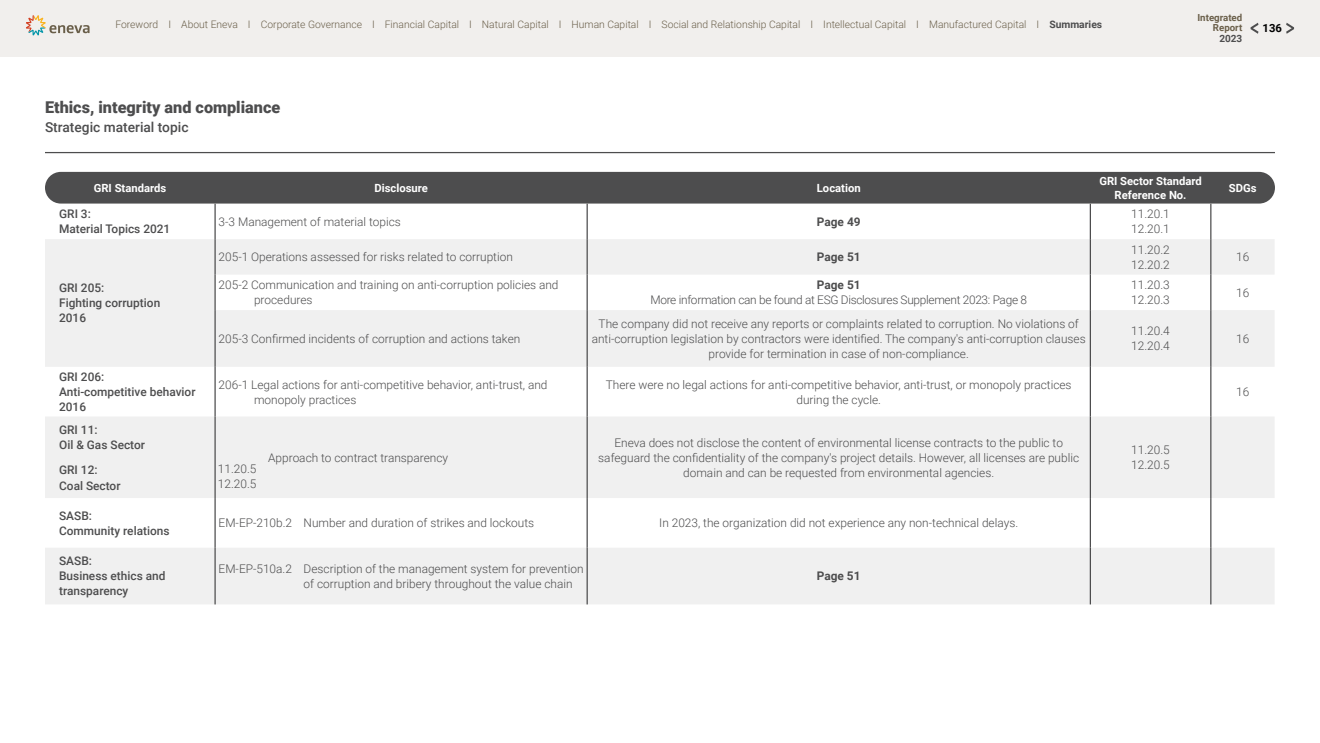
<style>
.page{position:relative;width:1320px;height:743px;background:#fff}
.page>*{position:absolute;margin:0;border:0;box-sizing:border-box;transform-origin:0 0}
.t1{font:900 16.25px "Roboto";color:#4d4d4e}
.t2{font:500 13.75px "Roboto";color:#4d4d4e}
.t3{font:300 11.88px/15px "Roboto";color:#4d4d4e}
.t4{font:500 11.88px/15px "Roboto";color:#4d4d4e}
.t5{font:300 11.88px "Roboto";letter-spacing:-.025em;color:#4d4d4e}
.t6{font:700 11.88px "Roboto";color:#4d4d4e}
.t7{font:700 11.25px/13.5px "Roboto";color:#fff;text-align:center}
.t8{font:700 11.25px "Roboto";color:#000}
.t9{font:300 10.25px "Roboto";color:#6a5f4a}
.t10{font:700 10px "Roboto";color:#4d4d4e}
.t11{font:700 9.75px/10px "Roboto";color:#6a5f4a;text-align:right}
.s1{font-weight:700;color:#4d4d4e}
</style>
<div class="page">
<hr style="left:45px;top:152px;width:1230px;height:1px;background:#4d4d4e">
<div style="left:45px;top:172px;width:1230px;height:31px;background:#4d4d4e;border-radius:16px"></div>
<svg style="left:45px;top:239px;width:1229px;height:365px;fill:#f0f0f0"></svg>
<hr style="left:214px;top:204px;width:2px;height:35px;background:#4d4d4e">
<hr style="left:587px;top:204px;width:1px;height:35px;background:#4d4d4e">
<hr style="left:1090px;top:204px;width:1px;height:35px;background:#4d4d4e">
<hr style="left:1210px;top:204px;width:1px;height:35px;background:#4d4d4e">
<hr style="left:214px;top:239px;width:2px;height:35px;background:#4d4d4e">
<hr style="left:587px;top:239px;width:1px;height:35px;background:#4d4d4e">
<hr style="left:1090px;top:239px;width:1px;height:35px;background:#4d4d4e">
<hr style="left:1210px;top:239px;width:1px;height:35px;background:#4d4d4e">
<hr style="left:214px;top:274px;width:2px;height:36px;background:#4d4d4e">
<hr style="left:587px;top:274px;width:1px;height:36px;background:#4d4d4e">
<hr style="left:1090px;top:274px;width:1px;height:36px;background:#4d4d4e">
<hr style="left:1210px;top:274px;width:1px;height:36px;background:#4d4d4e">
<hr style="left:214px;top:310px;width:2px;height:57px;background:#4d4d4e">
<hr style="left:587px;top:310px;width:1px;height:57px;background:#4d4d4e">
<hr style="left:1090px;top:310px;width:1px;height:57px;background:#4d4d4e">
<hr style="left:1210px;top:310px;width:1px;height:57px;background:#4d4d4e">
<hr style="left:214px;top:367px;width:2px;height:49px;background:#4d4d4e">
<hr style="left:214px;top:416px;width:2px;height:82px;background:#4d4d4e">
<hr style="left:214px;top:498px;width:2px;height:49px;background:#4d4d4e">
<hr style="left:214px;top:547px;width:2px;height:57px;background:#4d4d4e">
<hr style="left:587px;top:367px;width:1px;height:49px;background:#4d4d4e">
<hr style="left:587px;top:416px;width:1px;height:82px;background:#4d4d4e">
<hr style="left:587px;top:498px;width:1px;height:49px;background:#4d4d4e">
<hr style="left:587px;top:547px;width:1px;height:57px;background:#4d4d4e">
<hr style="left:1090px;top:367px;width:1px;height:49px;background:#4d4d4e">
<hr style="left:1090px;top:416px;width:1px;height:82px;background:#4d4d4e">
<hr style="left:1090px;top:498px;width:1px;height:49px;background:#4d4d4e">
<hr style="left:1090px;top:547px;width:1px;height:57px;background:#4d4d4e">
<hr style="left:1210px;top:367px;width:1px;height:49px;background:#4d4d4e">
<hr style="left:1210px;top:416px;width:1px;height:82px;background:#4d4d4e">
<hr style="left:1210px;top:498px;width:1px;height:49px;background:#4d4d4e">
<hr style="left:1210px;top:547px;width:1px;height:57px;background:#4d4d4e">
<div style="left:0;top:0;width:1320px;height:57px;background:#f1efed"></div>
<svg style="left:26px;top:15px;width:64px;height:20px"></svg>
<svg style="left:1286px;top:23px;width:9px;height:11px"></svg>
<svg style="left:1250px;top:23px;width:8px;height:11px"></svg>
<p class="t11" style="left:1197px;top:12px;width:46px">Integrated<br>Report</p>
<p class="t10" style="left:1219px;top:31px;width:24px">2023</p>
<p class="t9" style="left:115px;top:17px;width:988px">Foreword I About Eneva I Corporate Governance I Financial Capital I Natural Capital I Human Capital I Social and Relationship Capital I Intellectual Capital I Manufactured Capital I <span class="s1">Summaries</span></p>
<p class="t8" style="left:1263px;top:20px;width:21px">136</p>
<h1 class="t1" style="left:45px;top:96px;width:237px">Ethics, integrity and compliance</h1>
<p class="t2" style="left:45px;top:117px;width:145px">Strategic material topic</p>
<p class="t7" style="left:94px;top:181px;width:74px">GRI Standards</p>
<p class="t7" style="left:374px;top:181px;width:55px">Disclosure</p>
<p class="t7" style="left:817px;top:181px;width:45px">Location</p>
<p class="t7" style="left:1099px;top:174px;width:104px">GRI Sector Standard<br>Reference No.</p>
<p class="t7" style="left:1229px;top:181px;width:29px">SDGs</p>
<p class="t4" style="left:59px;top:206px;width:113px">GRI 3:<br>Material Topics 2021</p>
<p class="t3" style="left:219px;top:214px;width:184px">3-3 Management of material topics</p>
<p class="t6" style="left:817px;top:213px;width:45px">Page 49</p>
<p class="t3" style="left:1131px;top:206px;width:40px">11.20.1<br>12.20.1</p>
<p class="t4" style="left:59px;top:280px;width:103px">GRI 205:<br>Fighting corruption<br>2016</p>
<p class="t3" style="left:219px;top:249px;width:296px">205-1 Operations assessed for risks related to corruption</p>
<p class="t6" style="left:817px;top:249px;width:45px">Page 51</p>
<p class="t3" style="left:1131px;top:241px;width:40px">11.20.2<br>12.20.2</p>
<p class="t3" style="left:1236px;top:249px;width:15px">16</p>
<p class="t3" style="left:254px;top:277px;width:306px;text-indent:-35px">205-2 Communication and training on anti-corruption policies and procedures</p>
<p class="t6" style="left:817px;top:276px;width:45px">Page 51</p>
<p class="t3" style="left:1131px;top:277px;width:40px">11.20.3<br>12.20.3</p>
<p class="t3" style="left:1236px;top:284px;width:15px">16</p>
<p class="t5" style="left:650px;top:291px;width:378px">More information can be found at ESG Disclosures Supplement 2023: Page 8</p>
<p class="t3" style="left:219px;top:330px;width:303px">205-3 Confirmed incidents of corruption and actions taken</p>
<p class="t3" style="left:592px;top:315px;width:495px;text-align:center">The company did not receive any reports or complaints related to corruption. No violations of anti-corruption legislation by contractors were identified. The company's anti-corruption clauses provide for termination in case of non-compliance.</p>
<p class="t3" style="left:1131px;top:323px;width:40px">11.20.4<br>12.20.4</p>
<p class="t3" style="left:1236px;top:330px;width:15px">16</p>
<p class="t4" style="left:59px;top:369px;width:138px">GRI 206:<br>Anti-competitive behavior<br>2016</p>
<p class="t3" style="left:254px;top:376px;width:295px;text-indent:-35px">206-1 Legal actions for anti-competitive behavior, anti-trust, and monopoly practices</p>
<p class="t3" style="left:606px;top:376px;width:467px;text-align:center">There were no legal actions for anti-competitive behavior, anti-trust, or monopoly practices during the cycle.</p>
<p class="t3" style="left:1236px;top:384px;width:15px">16</p>
<p class="t4" style="left:59px;top:421px;width:87px">GRI 11:<br>Oil &amp; Gas Sector</p>
<p class="t4" style="left:59px;top:462px;width:63px">GRI 12:<br>Coal Sector</p>
<p class="t3" style="left:598px;top:434px;width:482px;text-align:center">Eneva does not disclose the content of environmental license contracts to the public to safeguard the confidentiality of the company's project details. However, all licenses are public domain and can be requested from environmental agencies.</p>
<p class="t3" style="left:1131px;top:442px;width:40px">11.20.5<br>12.20.5</p>
<p class="t3" style="left:268px;top:449px;width:181px">Approach to contract transparency</p>
<p class="t3" style="left:218px;top:460px;width:40px">11.20.5<br>12.20.5</p>
<p class="t4" style="left:59px;top:507px;width:112px">SASB:<br>Community relations</p>
<p class="t3" style="left:219px;top:515px;width:317px">EM-EP-210b.2 Number and duration of strikes and lockouts</p>
<p class="t3" style="left:659px;top:515px;width:360px">In 2023, the organization did not experience any non-technical delays.</p>
<p class="t4" style="left:59px;top:553px;width:108px">SASB:<br>Business ethics and transparency</p>
<p class="t3" style="left:304px;top:560px;width:281px;text-indent:-85px">EM-EP-510a.2 Description of the management system for prevention of corruption and bribery throughout the value chain</p>
<p class="t6" style="left:817px;top:567px;width:45px">Page 51</p>
</div>
